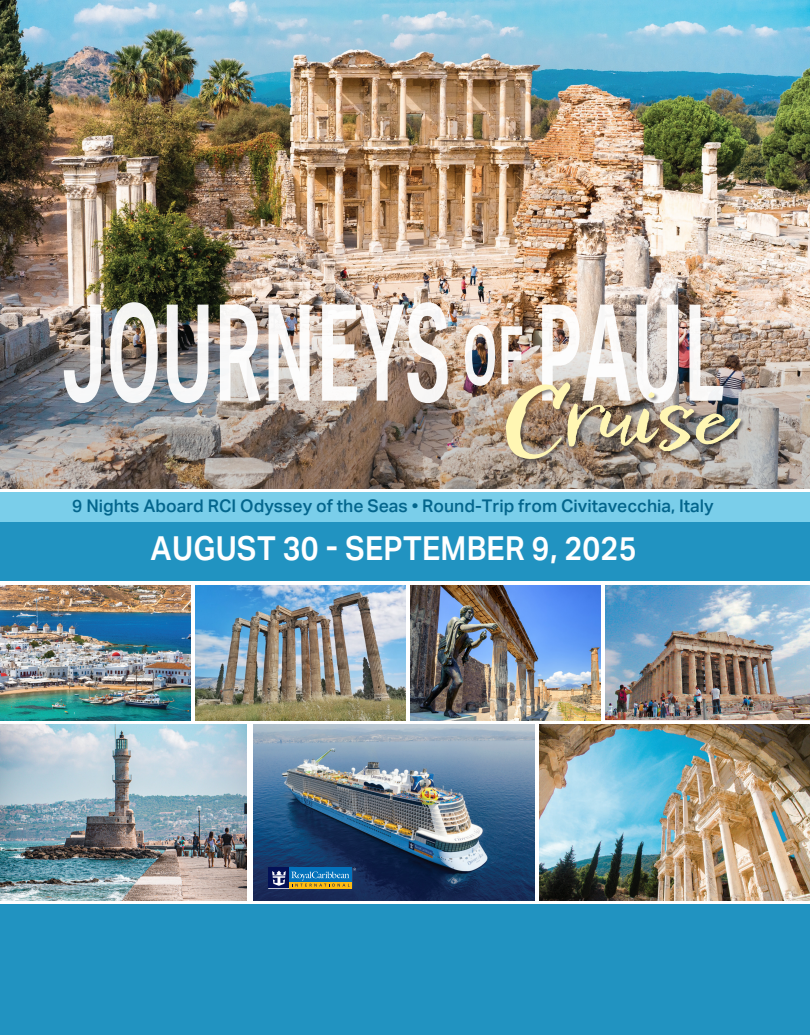
<style>
.page{position:relative;width:810px;height:1035px;background:#fff}
.page>*{position:absolute;margin:0;border:0;box-sizing:border-box;transform-origin:0 0}
.t1{font:600 134.5px "Aktiv Grotesk Cd";color:#fff;scale:.66 1}
.t2{font:italic 81.38px "Epicursive Script";color:#fff6b3;scale:1.22 1}
.t3{font:600 33px "Aktiv Grotesk";letter-spacing:.01em;color:#fff;scale:.91 1}
.t4{font:500 17.5px "Aktiv Grotesk";color:#03658c}
.s1{font-size:81.25px}
</style>
<div class="page">
<div style="left:0;top:493px;width:810px;height:88px;background:#2193c1"></div>
<img style="left:196px;top:585px;width:209px;height:135px">
<img style="left:606px;top:585px;width:204px;height:134px">
<img style="left:0;top:585px;width:191px;height:135px">
<img style="left:410px;top:585px;width:191px;height:135px">
<img style="left:0;top:0;width:810px;height:304px">
<img style="left:0;top:725px;width:247px;height:175px">
<img style="left:253px;top:725px;width:281px;height:175px">
<img style="left:539px;top:725px;width:271px;height:175px">
<div style="left:1px;top:904px;width:809px;height:131px;background:#2193c1"></div>
<div style="left:0;top:492px;width:810px;height:30px;background:#7aceea"></div>
<img style="left:0;top:304px;width:810px;height:185px">
<div style="left:269px;top:868px;width:20px;height:20px;background:#041156"></div>
<div style="left:289px;top:882px;width:63px;height:6px;background:#fdbc12"></div>
<svg style="left:272px;top:868px;width:84px;height:19px"></svg>
<div style="left:506px;top:382px;width:239px;height:82px;background:#231f20;opacity:.5"></div>
<h1 class="t1" style="left:63px;top:276px;width:1004px">JOURNEYS <span class="s1">OF</span> PAUL</h1>
<h2 class="t2" style="left:500px;top:366px;width:209px">Cruise</h2>
<p class="t4" style="left:72px;top:496px;width:643px">9 Nights Aboard RCI Odyssey of the Seas • Round-Trip from Civitavecchia, Italy</p>
<h3 class="t3" style="left:151px;top:530px;width:535px">AUGUST 30 - SEPTEMBER 9, 2025</h3>
</div>
